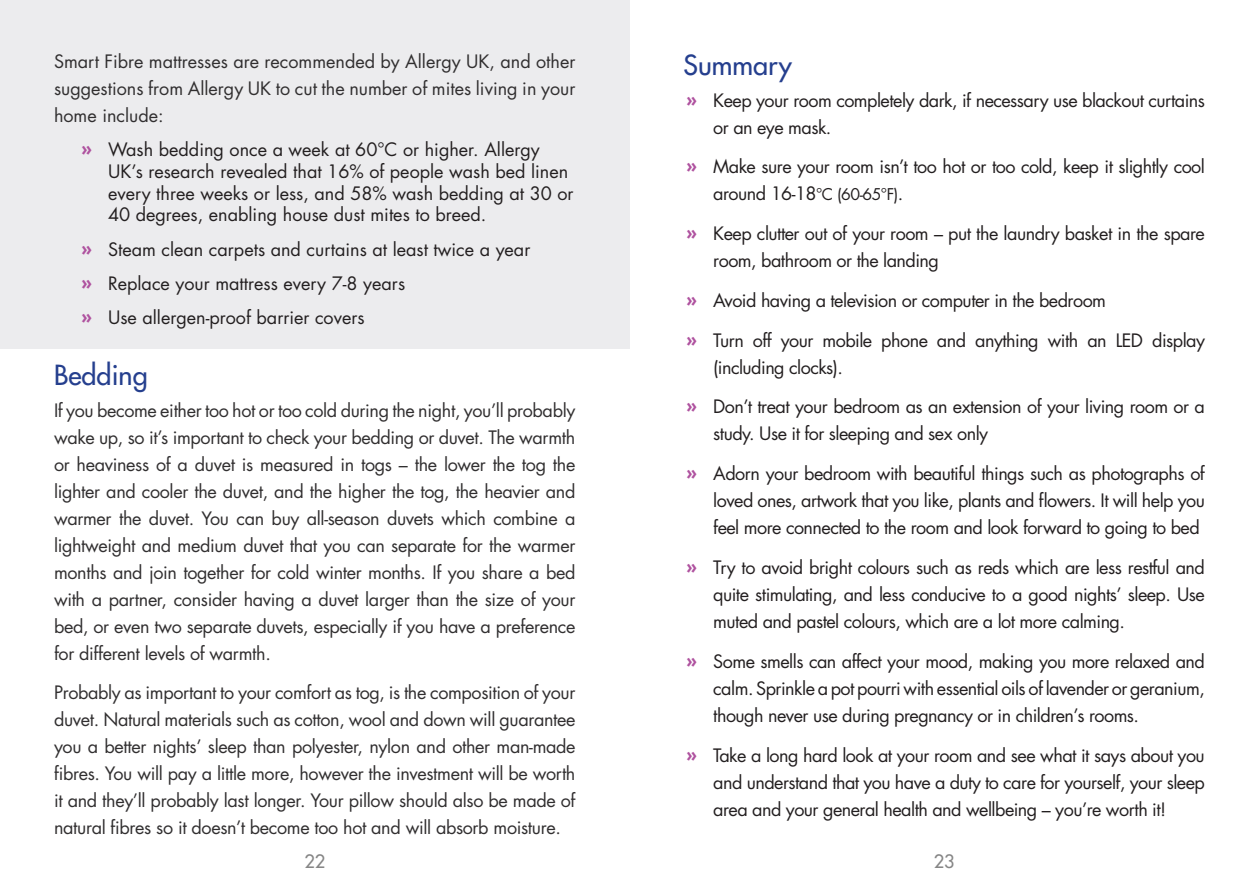
<style>
.page{position:relative;width:1259px;height:893px;background:#fff}
.page>*{position:absolute;margin:0;border:0;box-sizing:border-box;transform-origin:0 0}
.Heading{font:27px "Futura";color:#253f8e}
.Bullet{font:18px/27px "Futura";letter-spacing:-.03em;color:#231f20}
.t1{font:18px/27px "Futura";letter-spacing:-.02em;color:#312f30;text-align:justify}
.Bullet-2{font:18px/21.6px "Futura";color:#231f20}
.t2{font:18px "Futura";color:#868686}
.s1{font-weight:700;color:#af529f}
.s2{font-size:15.75px}
</style>
<div class="page">
<div style="left:0;top:0;width:629px;height:349px;background:#ececee"></div>
<p class="t1" style="left:54px;top:48px;width:523px">Smart Fibre mattresses are recommended by Allergy UK, and other suggestions from Allergy UK to cut the number of mites living in your home include:</p>
<p class="Bullet-2" style="left:108px;top:139px;width:467px;text-indent:-27px"><span class="s1">»</span> Wash bedding once a week at 60°C or higher. Allergy UK’s research revealed that 16% of people wash bed linen every three weeks or less, and 58% wash bedding at 30 or 40 degrees, enabling house dust mites to breed.</p>
<p class="Bullet-2" style="left:81px;top:238px;width:451px"><span class="s1">»</span> Steam clean carpets and curtains at least twice a year</p>
<p class="Bullet-2" style="left:81px;top:272px;width:326px"><span class="s1">»</span> Replace your mattress every 7-8 years</p>
<p class="Bullet-2" style="left:81px;top:307px;width:285px"><span class="s1">»</span> Use allergen-proof barrier covers</p>
<p class="Heading" style="left:54px;top:358px;width:95px">Bedding</p>
<p class="t1" style="left:54px;top:396px;width:523px">If you become either too hot or too cold during the night, you’ll probably wake up, so it’s important to check your bedding or duvet. The warmth or heaviness of a duvet is measured in togs – the lower the tog the lighter and cooler the duvet, and the higher the tog, the heavier and warmer the duvet. You can buy all-season duvets which combine a lightweight and medium duvet that you can separate for the warmer months and join together for cold winter months. If you share a bed with a partner, consider having a duvet larger than the size of your bed, or even two separate duvets, especially if you have a preference for different levels of warmth.</p>
<p class="t1" style="left:54px;top:679px;width:523px">Probably as important to your comfort as tog, is the composition of your duvet. Natural materials such as cotton, wool and down will guarantee you a better nights’ sleep than polyester, nylon and other man-made fibres. You will pay a little more, however the investment will be worth it and they’ll probably last longer. Your pillow should also be made of natural fibres so it doesn’t become too hot and will absorb moisture.</p>
<p class="Heading" style="left:683px;top:48px;width:110px">Summary</p>
<p class="Bullet" style="left:713px;top:86px;width:493px;text-indent:-27px"><span class="s1">»</span> Keep your room completely dark, if necessary use blackout curtains or an eye mask.</p>
<p class="Bullet" style="left:713px;top:153px;width:493px;text-indent:-27px"><span class="s1">»</span> Make sure your room isn’t too hot or too cold, keep it slightly cool around 16-18<span class="s2">°C (60-65°F)</span>.</p>
<p class="Bullet" style="left:713px;top:220px;width:493px;text-indent:-27px"><span class="s1">»</span> Keep clutter out of your room – put the laundry basket in the spare room, bathroom or the landing</p>
<p class="Bullet" style="left:686px;top:287px;width:421px"><span class="s1">»</span> Avoid having a television or computer in the bedroom</p>
<p class="Bullet" style="left:713px;top:326px;width:493px;text-indent:-27px"><span class="s1">»</span> Turn off your mobile phone and anything with an LED display (including clocks).</p>
<p class="Bullet" style="left:713px;top:393px;width:493px;text-indent:-27px"><span class="s1">»</span> Don’t treat your bedroom as an extension of your living room or a study. Use it for sleeping and sex only</p>
<p class="Bullet" style="left:713px;top:460px;width:493px;text-align:justify;text-indent:-27px"><span class="s1">»</span> Adorn your bedroom with beautiful things such as photographs of loved ones, artwork that you like, plants and flowers. It will help you feel more connected to the room and look forward to going to bed</p>
<p class="Bullet" style="left:713px;top:554px;width:493px;text-align:justify;text-indent:-27px"><span class="s1">»</span> Try to avoid bright colours such as reds which are less restful and quite stimulating, and less conducive to a good nights’ sleep. Use muted and pastel colours, which are a lot more calming.</p>
<p class="Bullet" style="left:713px;top:647px;width:493px;text-align:justify;text-indent:-27px"><span class="s1">»</span> Some smells can affect your mood, making you more relaxed and calm. Sprinkle a pot pourri with essential oils of lavender or geranium, though never use during pregnancy or in children’s rooms.</p>
<p class="Bullet" style="left:713px;top:741px;width:493px;text-align:justify;text-indent:-27px"><span class="s1">»</span> Take a long hard look at your room and see what it says about you and understand that you have a duty to care for yourself, your sleep area and your general health and wellbeing – you’re worth it!</p>
<p class="t2" style="left:304px;top:849px;width:22px">22</p>
<p class="t2" style="left:934px;top:849px;width:22px">23</p>
</div>
